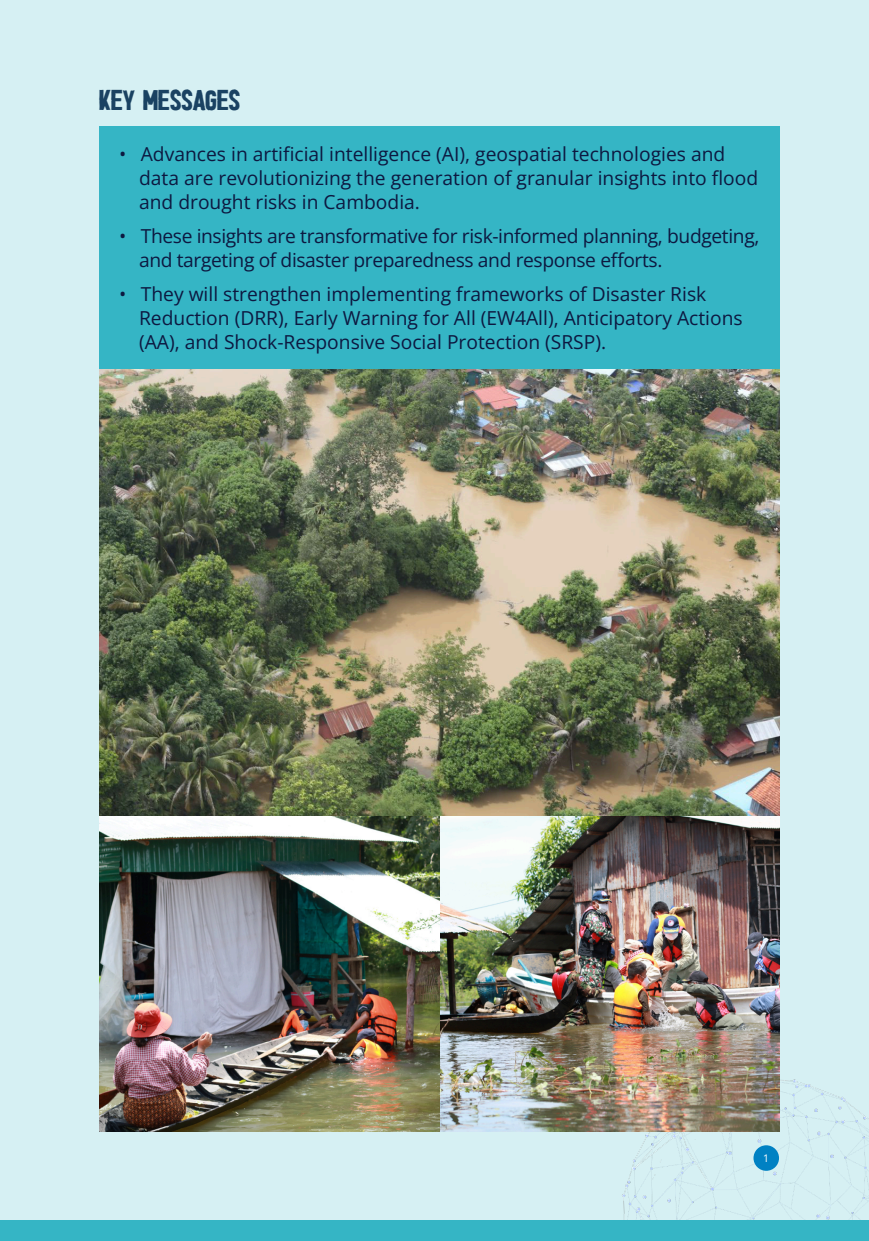
<style>
.page{position:relative;width:869px;height:1241px;background:#fff}
.page>*{position:absolute;margin:0;border:0;box-sizing:border-box;transform-origin:0 0}
.t1{font:28px "HALDEN SOLID";color:#1a4262}
.t2{font:19.25px "Open Sans";color:#0d1840}
.t3{font:19.25px "Open Sans";letter-spacing:-.02em;color:#0d1840}
.t4{font:10.5px "Open Sans";color:#fff}
</style>
<div class="page">
<div style="left:0;top:0;width:868px;height:1240px;background:#d6f0f3"></div>
<img style="left:99px;top:369px;width:680px;height:762px">
<img style="left:607px;top:1062px;width:261px;height:157px">
<div style="left:0;top:1219px;width:868px;height:21px;background:#35b5c5"></div>
<div style="left:753px;top:1145px;width:25px;height:25px;background:#0081c3;border-radius:50%"></div>
<div style="left:99px;top:127px;width:680px;height:242px;background:#35b5c5"></div>
<p class="t1" style="left:99px;top:89px;width:143px">KEY MESSAGES</p>
<p class="t2" style="left:119px;top:141px;width:607px">• Advances in artificial intelligence (AI), geospatial technologies and</p>
<p class="t2" style="left:139px;top:165px;width:620px">data are revolutionizing the generation of granular insights into flood</p>
<p class="t2" style="left:139px;top:189px;width:282px">and drought risks in Cambodia.</p>
<p class="t3" style="left:119px;top:222px;width:641px">• These insights are transformative for risk-informed planning, budgeting,</p>
<p class="t3" style="left:139px;top:247px;width:524px">and targeting of disaster preparedness and response efforts.</p>
<p class="t2" style="left:119px;top:280px;width:588px">• They will strengthen implementing frameworks of Disaster Risk</p>
<p class="t2" style="left:139px;top:304px;width:605px">Reduction (DRR), Early Warning for All (EW4All), Anticipatory Actions</p>
<p class="t2" style="left:139px;top:328px;width:468px">(AA), and Shock-Responsive Social Protection (SRSP).</p>
<p class="t4" style="left:762px;top:1150px;width:8px">1</p>
</div>
